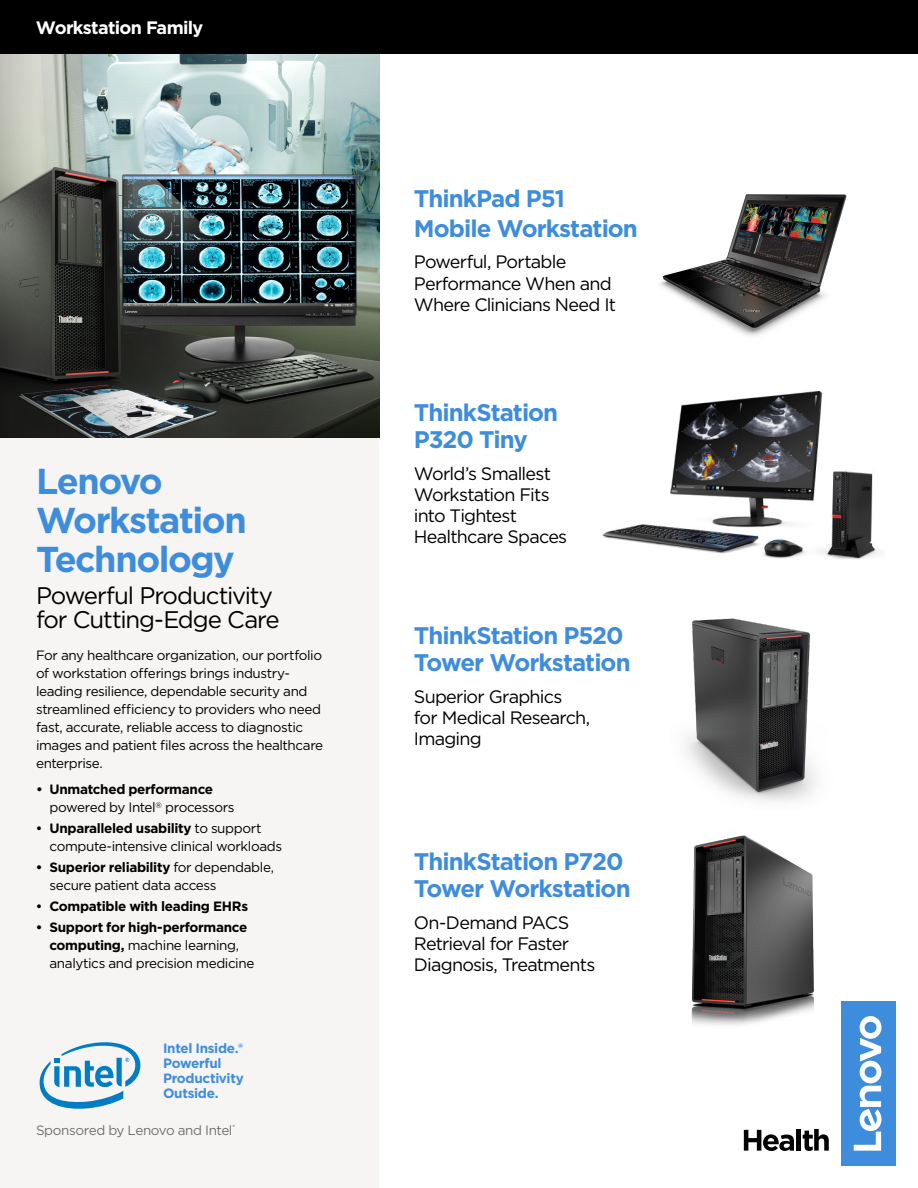
<style>
.page{position:relative;width:918px;height:1188px;background:#fff}
.page>*{position:absolute;margin:0;border:0;box-sizing:border-box;transform-origin:0 0}
.t1{font:700 36px/39px "Gotham";letter-spacing:-.045em;color:#3e8ddd}
.t2{font:700 24px/27px "Gotham";letter-spacing:-.04em;color:#3e8ddd}
.t3{font:24px/24px "Gotham";letter-spacing:-.045em;color:#000}
.t4{font:18px/21px "Gotham";letter-spacing:-.045em;color:#000}
.t5{font:700 18px "Gotham";letter-spacing:-.04em;color:#fff}
.t6{font:13.5px/18px "Gotham";letter-spacing:-.03em;color:#000}
.t7{font:700 13.5px/15px "Gotham";letter-spacing:-.025em;color:#3e8ddd}
.t8{font:700 13.5px "Gotham";letter-spacing:-.025em;color:#000}
.t9{font:13.5px "Gotham";letter-spacing:-.025em;color:#6f7170}
.s1{font-weight:700}
.s2{font-weight:500}
</style>
<div class="page">
<div style="left:0;top:402px;width:379px;height:786px;background:#f6f5f4"></div>
<img style="left:0;top:54px;width:379px;height:383px">
<div style="left:0;top:0;width:918px;height:54px;background:#000"></div>
<img style="left:660px;top:194px;width:187px;height:142px">
<img style="left:602px;top:391px;width:277px;height:168px">
<img style="left:685px;top:618px;width:132px;height:184px">
<img style="left:691px;top:835px;width:123px;height:190px">
<svg style="left:744px;top:1130px;width:50px;height:21px"></svg>
<hr style="left:797px;top:1129px;width:4px;height:22px;background:#000">
<svg style="left:803px;top:1129px;width:26px;height:22px"></svg>
<div style="left:841px;top:1001px;width:55px;height:165px;background:#3e8ddd"></div>
<svg style="left:854px;top:1016px;width:27px;height:135px"></svg>
<svg style="left:39px;top:1042px;width:102px;height:67px"></svg>
<h3 class="t5" style="left:36px;top:16px;width:169px">Workstation Family</h3>
<h1 class="t1" style="left:36px;top:462px;width:212px">Lenovo<br>Workstation<br>Technology</h1>
<h2 class="t3" style="left:36px;top:583px;width:245px">Powerful Productivity for Cutting-Edge Care</h2>
<p class="t6" style="left:36px;top:646px;width:289px">For any healthcare organization, our portfolio of workstation offerings brings industry&shy;leading resilience, dependable security and streamlined efficiency to providers who need fast, accurate, reliable access to diagnostic images and patient files across the healthcare enterprise.</p>
<p class="t6" style="left:50px;top:780px;width:187px;text-indent:-14px"><span class="s1">• Unmatched performance </span>powered by Intel<sup>®</sup> processors</p>
<p class="t6" style="left:49px;top:819px;width:234px;text-indent:-14px"><span class="s2">•</span> <span class="s1">Unparalleled usability</span> to support compute-intensive clinical workloads</p>
<p class="t6" style="left:49px;top:858px;width:226px;text-indent:-14px"><span class="s1">• Superior reliability</span> for dependable, secure patient data access</p>
<p class="t8" style="left:36px;top:897px;width:214px"><span class="s2">•</span> Compatible with leading EHRs</p>
<p class="t6" style="left:49px;top:918px;width:206px;text-indent:-14px"><span class="s1">• Support for high-performance computing,</span> machine learning, analytics and precision medicine</p>
<p class="t7" style="left:163px;top:1041px;width:82px">Intel Inside.®<br>Powerful<br>Productivity<br>Outside.</p>
<p class="t9" style="left:36px;top:1121px;width:201px">Sponsored by Lenovo and Intel<sup>®</sup></p>
<h2 class="t2" style="left:414px;top:183px;width:225px;line-height:30px">ThinkPad P51<br>Mobile Workstation</h2>
<h3 class="t4" style="left:414px;top:251px;width:204px">Powerful, Portable<br>Performance When and<br>Where Clinicians Need It</h3>
<h2 class="t2" style="left:414px;top:399px;width:146px">ThinkStation<br>P320 Tiny</h2>
<h3 class="t4" style="left:414px;top:463px;width:155px">World’s Smallest<br>Workstation Fits into Tightest<br>Healthcare Spaces</h3>
<h2 class="t2" style="left:414px;top:622px;width:218px">ThinkStation P520<br>Tower Workstation</h2>
<h3 class="t4" style="left:414px;top:686px;width:178px">Superior Graphics for Medical Research,<br>Imaging</h3>
<h2 class="t2" style="left:414px;top:848px;width:218px">ThinkStation P720<br>Tower Workstation</h2>
<h3 class="t4" style="left:414px;top:912px;width:183px">On-Demand PACS<br>Retrieval for Faster<br>Diagnosis, Treatments</h3>
</div>
